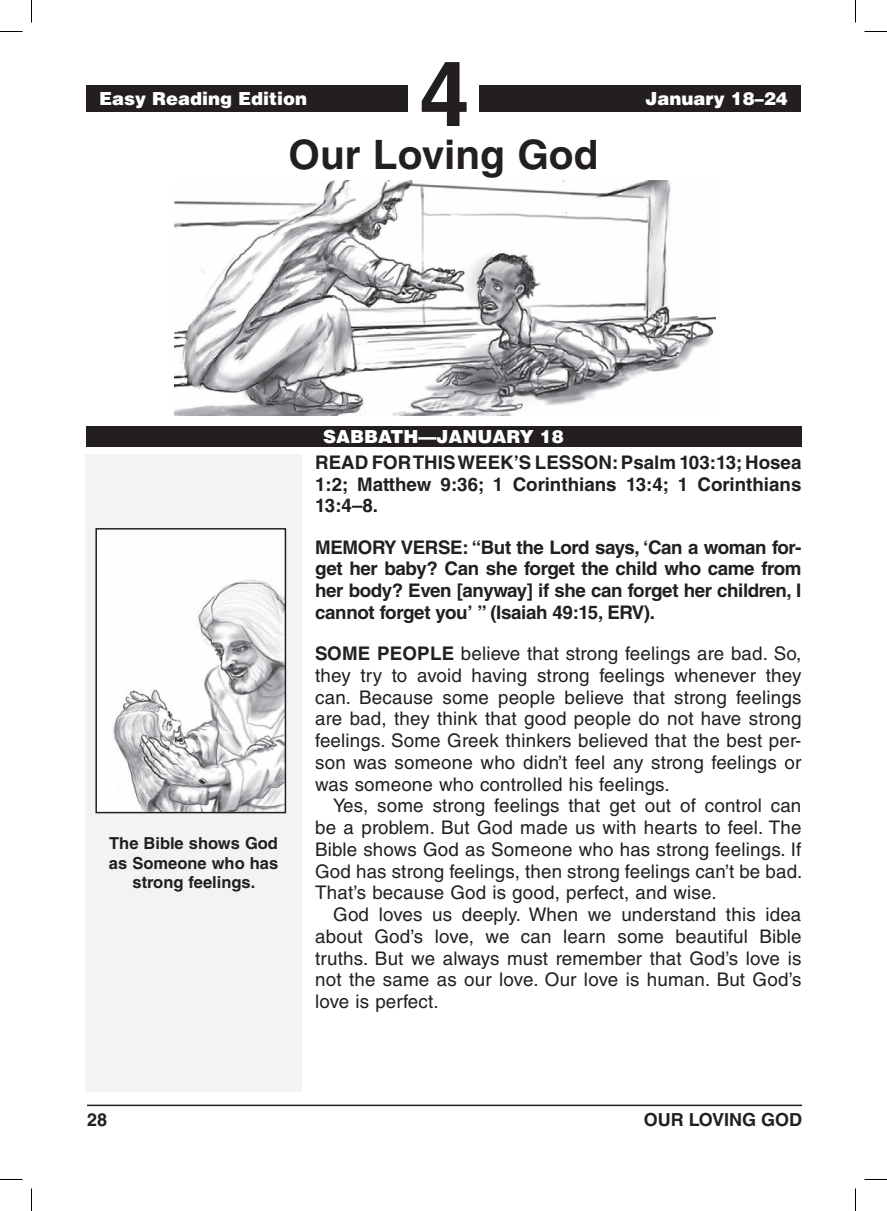
<style>
.page{position:relative;width:887px;height:1211px;background:#fff}
.page>*{position:absolute;margin:0;border:0;box-sizing:border-box;transform-origin:0 0}
.t1{font:700 90px "Helvetica LT Std";color:#231f20}
.Lesson_Title{font:700 40.5px "Helvetica LT Std";color:#231f20}
.Body_Text{font:18.75px/21.8px "Helvetica LT Std";letter-spacing:.01em;color:#231f20;text-align:justify}
.Body_Text_NoIndent_S{font:18.75px/21.8px "Helvetica LT Std";letter-spacing:.01em;color:#231f20;text-align:justify}
.Body_Text_NoIndent_B{font:700 18.75px/21.8px "Helvetica LT Std";letter-spacing:-.02em;color:#231f20;text-align:justify}
.Sabbath_Heading{font:900 18px "Helvetica LT Std";color:#fff}
.t2{font:700 18px "Helvetica LT Std";color:#231f20}
.Running_Head_-_Right{font:900 18px "Helvetica LT Std";color:#fff}
.Image_Captions{font:700 16.5px/19.5px "Helvetica LT Std";color:#231f20;text-align:center}
.s1{font-weight:700}
</style>
<div class="page">
<hr style="left:87px;top:1104px;width:715px;height:2px;background:#231f20">
<div style="left:86px;top:454px;width:216px;height:637px;background:#f2f3f4"></div>
<div style="left:86px;top:86px;width:321px;height:26px;background:#231f20"></div>
<div style="left:477px;top:86px;width:323px;height:26px;background:#231f20"></div>
<div style="left:410px;top:60px;width:69px;height:75px;background:#fff"></div>
<div style="left:86px;top:426px;width:715px;height:21px;background:#231f20"></div>
<img style="left:174px;top:181px;width:541px;height:235px">
<img style="left:98px;top:531px;width:185px;height:279px">
<div style="left:95px;top:528px;width:191px;height:285px;border:2px solid #231f20"></div>
<svg style="left:0;top:31px;width:22px;height:1px"></svg>
<svg style="left:864px;top:31px;width:22px;height:1px"></svg>
<svg style="left:0;top:1179px;width:22px;height:1px"></svg>
<svg style="left:864px;top:1179px;width:22px;height:1px"></svg>
<svg style="left:31px;top:0;width:1px;height:22px"></svg>
<svg style="left:31px;top:1188px;width:1px;height:22px"></svg>
<svg style="left:855px;top:0;width:1px;height:22px"></svg>
<svg style="left:855px;top:1188px;width:1px;height:22px"></svg>
<p class="Sabbath_Heading" style="left:99px;top:87px;width:210px">Easy Reading Edition</p>
<h1 class="t1" style="left:419px;top:39px;width:52px">4</h1>
<p class="Lesson_Title" style="left:288px;top:130px;width:311px">Our Loving God</p>
<p class="Running_Head_-_Right" style="left:645px;top:87px;width:144px">January 18–24</p>
<p class="Image_Captions" style="left:109px;top:833px;width:170px">The Bible shows God</p>
<p class="Image_Captions" style="left:109px;top:853px;width:171px">as Someone who has strong feelings.</p>
<p class="Sabbath_Heading" style="left:360px;top:425px;width:167px">SABBATH—DATE</p>
<p class="Sabbath_Heading" style="left:323px;top:425px;width:242px">SABBATH—JANUARY 18</p>
<p class="Body_Text_NoIndent_B" style="left:315px;top:451px;width:488px">READ FOR THIS WEEK’S LESSON: Psalm 103:13; Hosea 1:2; Matthew 9:36; 1 Corinthians 13:4; 1 Corinthians 13:4–8.</p>
<p class="Body_Text_NoIndent_B" style="left:315px;top:536px;width:488px">MEMORY VERSE: “But the Lord says, ‘Can a woman for&shy;get her baby? Can she forget the child who came from her body? Even [anyway] if she can forget her children, I cannot forget you’ ” (Isaiah 49:15, ERV).</p>
<p class="Body_Text_NoIndent_S" style="left:315px;top:642px;width:488px"><span class="s1">SOME PEOPLE</span> believe that strong feelings are bad. So, they try to avoid having strong feelings whenever they can. Because some people believe that strong feelings are bad, they think that good people do not have strong feelings. Some Greek thinkers believed that the best per&shy;son was someone who didn’t feel any strong feelings or was someone who controlled his feelings.</p>
<p class="Body_Text" style="left:315px;top:795px;width:489px;text-indent:18px">Yes, some strong feelings that get out of control can be a problem. But God made us with hearts to feel. The Bible shows God as Someone who has strong feelings. If God has strong feelings, then strong feelings can’t be bad.<br>That’s because God is good, perfect, and wise.</p>
<p class="Body_Text" style="left:315px;top:903px;width:488px;text-indent:18px">God loves us deeply. When we understand this idea about God’s love, we can learn some beautiful Bible truths. But we always must remember that God’s love is not the same as our love. Our love is human. But God’s love is perfect.</p>
<p class="t2" style="left:87px;top:1109px;width:22px">28</p>
<p class="t2" style="left:643px;top:1109px;width:160px">OUR LOVING GOD</p>
</div>
